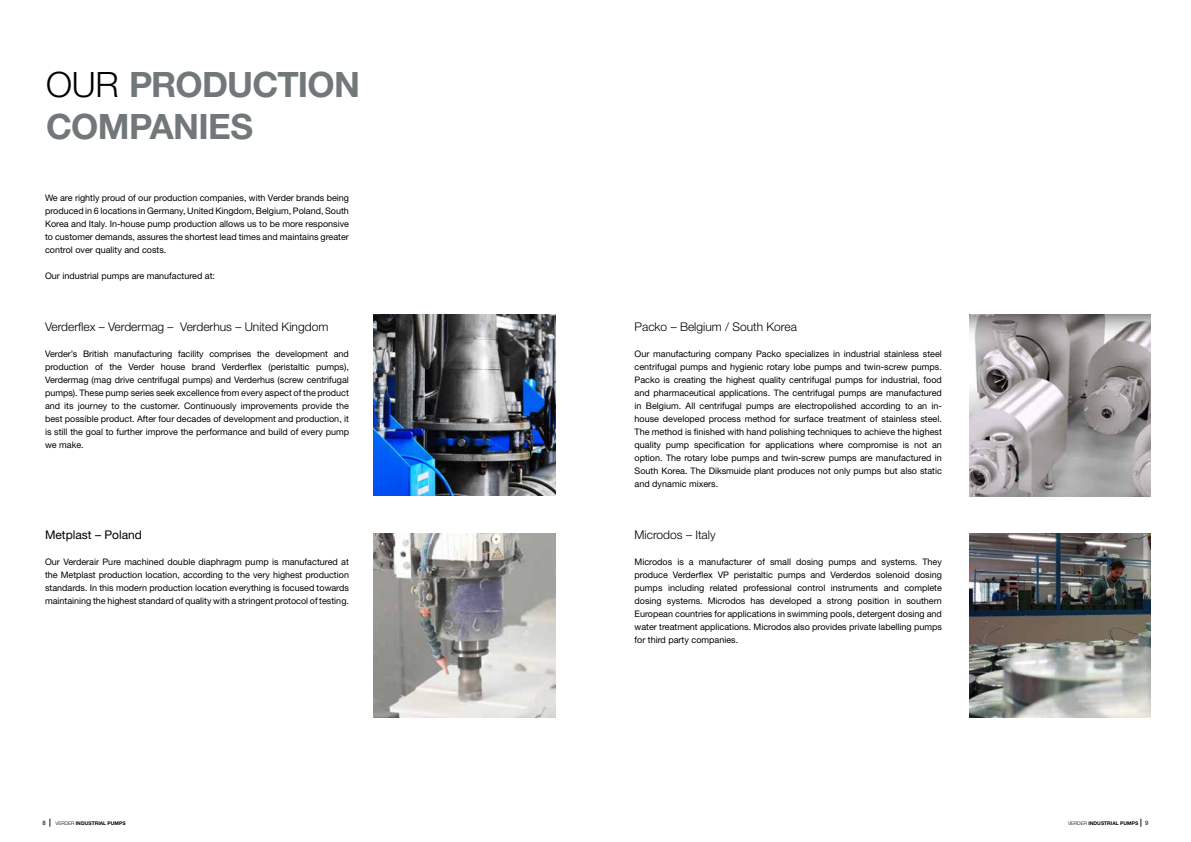
<style>
.page{position:relative;width:1191px;height:842px;background:#fff}
.page>*{position:absolute;margin:0;border:0;box-sizing:border-box;transform-origin:0 0}
.t1{font:700 35px/42px "Helvetica Neue LT Std";letter-spacing:-.02em;color:#72787a}
.t2{font:300 12px "Helvetica Neue LT Std";color:#000}
.t3{font:12px "Helvetica Neue LT Std";color:#000}
.t4{font:9px/13px "Helvetica Neue LT Std";color:#000;text-align:justify}
.t5{font:700 5px "Helvetica Neue LT Std";color:#000}
.s1{font-weight:300;color:#000}
.s2{font-weight:400;font-size:6px}
.s3{font-size:8px}
.s4{font-weight:300}
</style>
<div class="page">
<img style="left:374px;top:314px;width:181px;height:181px">
<img style="left:374px;top:534px;width:181px;height:184px">
<img style="left:969px;top:534px;width:182px;height:184px">
<img style="left:969px;top:314px;width:182px;height:182px">
<h1 class="t1" style="left:46px;top:63px;width:315px"><span class="s1">OUR</span> PRODUCTION<br>COMPANIES</h1>
<p class="t4" style="left:45px;top:192px;width:305px">We are rightly proud of our production companies, with Verder brands being produced in 6 locations in Germany, United Kingdom, Belgium, Poland, South Korea and Italy. In-house pump production allows us to be more responsive to customer demands, assures the shortest lead times and maintains greater control over quality and costs.</p>
<p class="t4" style="left:45px;top:270px;width:172px">Our industrial pumps are manufactured at:</p>
<h2 class="t2" style="left:45px;top:320px;width:285px">Verderflex – Verdermag – Verderhus – United Kingdom</h2>
<p class="t4" style="left:45px;top:348px;width:305px">Verder’s British manufacturing facility comprises the development and production of the Verder house brand Verderflex (peristaltic pumps), Verdermag (mag drive centrifugal pumps) and Verderhus (screw centrifugal pumps). These pump series seek excellence from every aspect of the product and its journey to the customer. Continuously improvements provide the best possible product. After four decades of development and production, it is still the goal to further improve the performance and build of every pump we make.</p>
<h2 class="t3" style="left:45px;top:528px;width:98px">Metplast – Poland</h2>
<p class="t4" style="left:45px;top:556px;width:305px">Our Verderair Pure machined double diaphragm pump is manufactured at the Metplast production location, according to the very highest production standards. In this modern production location everything is focused towards maintaining the highest standard of quality with a stringent protocol of testing.</p>
<h2 class="t2" style="left:634px;top:320px;width:164px">Packo – Belgium / South Korea</h2>
<p class="t4" style="left:634px;top:348px;width:309px">Our manufacturing company Packo specializes in industrial stainless steel centrifugal pumps and hygienic rotary lobe pumps and twin-screw pumps.<br>Packo is creating the highest quality centrifugal pumps for industrial, food and pharmaceutical applications. The centrifugal pumps are manufactured in Belgium. All centrifugal pumps are electropolished according to an in&shy;house developed process method for surface treatment of stainless steel.<br>The method is finished with hand polishing techniques to achieve the highest quality pump specification for applications where compromise is not an option. The rotary lobe pumps and twin-screw pumps are manufactured in South Korea. The Diksmuide plant produces not only pumps but also static and dynamic mixers.</p>
<h2 class="t2" style="left:634px;top:528px;width:82px">Microdos – Italy</h2>
<p class="t4" style="left:634px;top:556px;width:309px">Microdos is a manufacturer of small dosing pumps and systems. They produce Verderflex VP peristaltic pumps and Verderdos solenoid dosing pumps including related professional control instruments and complete dosing systems. Microdos has developed a strong position in southern European countries for applications in swimming pools, detergent dosing and water treatment applications. Microdos also provides private labelling pumps for third party companies.</p>
<p class="t5" style="left:43px;top:820px;width:85px"><span class="s2">8</span> <span class="s3">|</span> <span class="s4">VERDER</span> INDUSTRIAL PUMPS</p>
<p class="t5" style="left:1068px;top:820px;width:82px"><span class="s4">VERDER</span> INDUSTRIAL PUMPS <span class="s3">|</span> <span class="s2">9</span></p>
</div>
